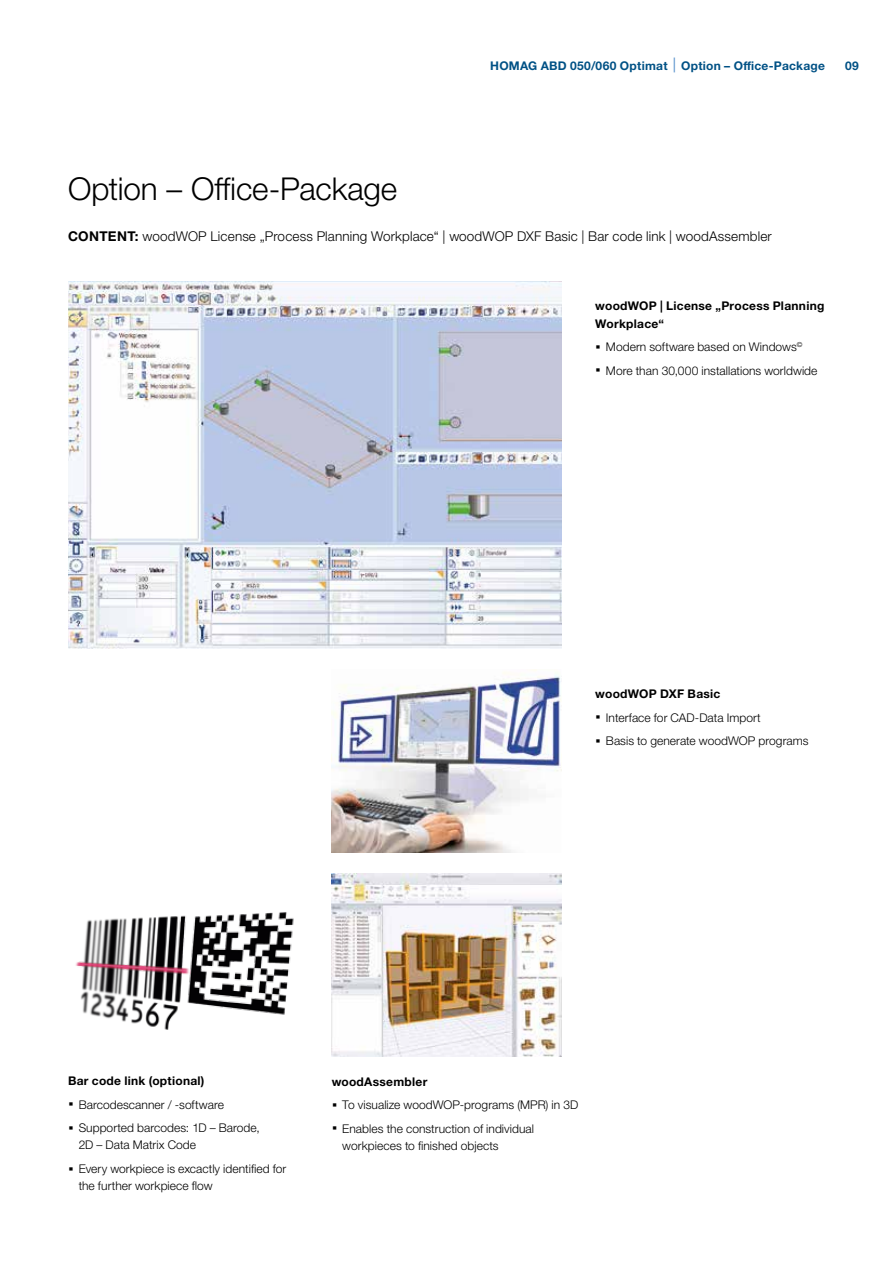
<style>
.page{position:relative;width:893px;height:1263px;background:#fff}
.page>*{position:absolute;margin:0;border:0;box-sizing:border-box;transform-origin:0 0}
.t1{font:300 31.5px "Helvetica Neue LTW1 G";letter-spacing:-.005em;color:#000}
.t2{font:300 13.5px "Helvetica Neue LTW1 G";letter-spacing:.01em;color:#000}
.t3{font:300 12px/23.7px "Helvetica Neue LTW1 G";letter-spacing:.005em;color:#000}
.t4{font:700 12px "Helvetica Neue LTW1 G";letter-spacing:.02em;color:#005185}
.t5{font:700 12px/17.2px "Helvetica Neue LTW1 G";letter-spacing:.02em;color:#000}
.s1{font-weight:700}
.s2{font-weight:700;font-size:21px}
</style>
<div class="page">
<img style="left:332px;top:669px;width:229px;height:184px">
<img style="left:75px;top:912px;width:219px;height:118px">
<img style="left:68px;top:281px;width:493px;height:368px">
<img style="left:332px;top:873px;width:229px;height:184px">
<svg style="left:674px;top:58px;width:1px;height:14px"></svg>
<p class="t4" style="left:490px;top:58px;width:336px">HOMAG ABD 050/060 Optimat Option – Office-Package</p>
<p class="t4" style="left:845px;top:58px;width:15px">09</p>
<h1 class="t1" style="left:68px;top:169px;width:331px">Option – Office-Package</h1>
<p class="t2" style="left:68px;top:228px;width:705px"><span class="s1">CONTENT:</span> woodWOP License „Process Planning Workplace“ | woodWOP DXF Basic | Bar code link | woodAssembler</p>
<p class="t5" style="left:595px;top:297px;width:231px">woodWOP | License „Process Planning<br>Workplace“</p>
<p class="t3" style="left:595px;top:335px;width:224px"><span class="s2">·</span> Modern software based on Windows<sup>©<br></sup><span class="s2">·</span> More than 30,000 installations worldwide</p>
<p class="t3" style="left:595px;top:682px;width:215px"><span class="s1">woodWOP DXF Basic<br></span><span class="s2">·</span> Interface for CAD-Data Import<br><span class="s2">·</span> Basis to generate woodWOP programs</p>
<p class="t3" style="left:68px;top:1069px;width:193px"><span class="s1">Bar code link (optional)<br></span><span class="s2">·</span> Barcodescanner / -software<br><span class="s2">·</span> Supported barcodes: 1D – Barode,</p>
<p class="t3" style="left:68px;top:1133px;width:220px;text-indent:11px">2D – Data Matrix Code<br><span class="s2">·</span> Every workpiece is excactly identified for</p>
<p class="t3" style="left:79px;top:1174px;width:136px">the further workpiece flow</p>
<p class="t3" style="left:332px;top:1069px;width:248px"><span class="s1">woodAssembler<br></span><span class="s2">·</span> To visualize woodWOP-programs (MPR) in 3D <span class="s2">·</span> Enables the construction of individual</p>
<p class="t3" style="left:342px;top:1134px;width:158px">workpieces to finished objects</p>
</div>
